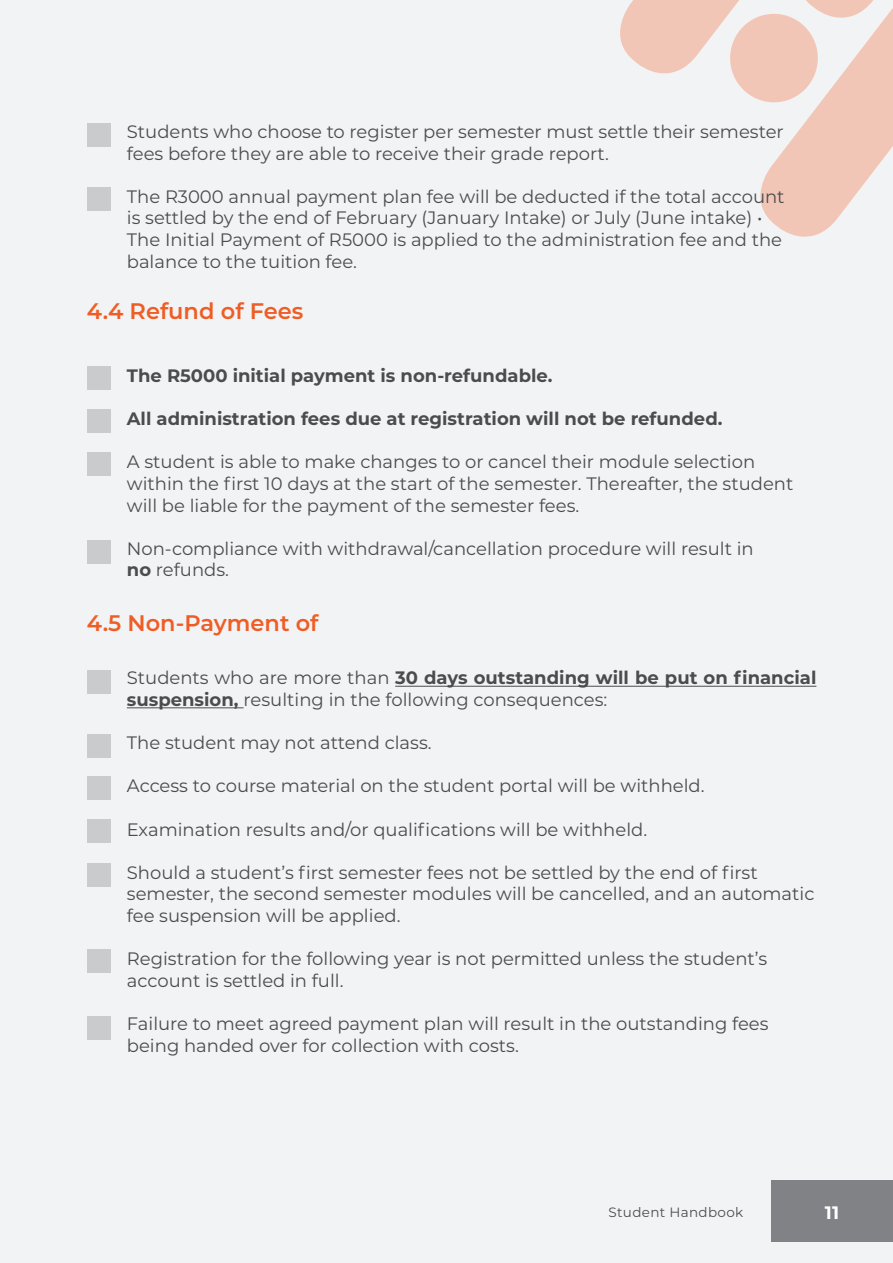
<style>
.page{position:relative;width:893px;height:1263px;background:#f2f3f4}
.page>*{position:absolute;margin:0;border:0;box-sizing:border-box;transform-origin:0 0}
.t1{font:600 22.5px "Montserrat";color:#ef5d25}
.t2{font:18px/21.6px "Montserrat";color:#4b4c4d}
.t3{font:700 18px "Montserrat";color:#4b4c4d}
.t4{font:700 18px "Montserrat";color:#fff}
.t5{font:13.5px "Montserrat";letter-spacing:.025em;color:#4b4c4d}
.s1{font-weight:700}
</style>
<div class="page">
<svg style="left:620px;top:0;width:273px;height:237px"></svg>
<div style="left:730px;top:14px;width:88px;height:88px;background:#f2c6b6;border-radius:50%"></div>
<div style="left:87px;top:123px;width:24px;height:24px;background:#cacbcc"></div>
<div style="left:87px;top:187px;width:24px;height:24px;background:#cacbcc"></div>
<div style="left:87px;top:366px;width:24px;height:24px;background:#cacbcc"></div>
<div style="left:87px;top:409px;width:24px;height:24px;background:#cacbcc"></div>
<div style="left:87px;top:949px;width:24px;height:24px;background:#cacbcc"></div>
<div style="left:87px;top:863px;width:24px;height:24px;background:#cacbcc"></div>
<div style="left:87px;top:1016px;width:24px;height:24px;background:#cacbcc"></div>
<div style="left:87px;top:452px;width:24px;height:23px;background:#cacbcc"></div>
<div style="left:87px;top:540px;width:24px;height:24px;background:#cacbcc"></div>
<div style="left:87px;top:670px;width:24px;height:24px;background:#cacbcc"></div>
<div style="left:87px;top:734px;width:24px;height:24px;background:#cacbcc"></div>
<div style="left:87px;top:776px;width:24px;height:24px;background:#cacbcc"></div>
<div style="left:87px;top:819px;width:24px;height:24px;background:#cacbcc"></div>
<hr style="left:395px;top:686px;width:421px;height:1px;background:#4b4c4d">
<hr style="left:127px;top:707px;width:117px;height:1px;background:#4b4c4d">
<div style="left:771px;top:1180px;width:122px;height:61px;background:#808285"></div>
<p class="t2" style="left:127px;top:120px;width:658px">Students who choose to register per semester must settle their semester fees before they are able to receive their grade report.</p>
<p class="t2" style="left:127px;top:185px;width:659px">The R3000 annual payment plan fee will be deducted if the total account is settled by the end of February (January Intake) or July (June intake) • The Initial Payment of R5000 is applied to the administration fee and the balance to the tuition fee.</p>
<p class="t1" style="left:87px;top:295px;width:218px">4.4 Refund of Fees</p>
<p class="t3" style="left:127px;top:363px;width:427px">The R5000 initial payment is non-refundable.</p>
<p class="t3" style="left:127px;top:406px;width:597px">All administration fees due at registration will not be refunded.</p>
<p class="t2" style="left:127px;top:451px;width:668px">A student is able to make changes to or cancel their module selection within the first 10 days at the start of the semester. Thereafter, the student will be liable for the payment of the semester fees.</p>
<p class="t2" style="left:127px;top:537px;width:628px">Non-compliance with withdrawal/cancellation procedure will result in</p>
<p class="t2" style="left:127px;top:559px;width:104px"><span class="s1">no</span> refunds.</p>
<p class="t1" style="left:87px;top:607px;width:233px">4.5 Non-Payment of</p>
<p class="t2" style="left:127px;top:667px;width:691px">Students who are more than <span class="s1">30 days outstanding will be put on financial suspension,</span> resulting in the following consequences:</p>
<p class="t2" style="left:127px;top:731px;width:306px">The student may not attend class.</p>
<p class="t2" style="left:127px;top:775px;width:579px">Access to course material on the student portal will be withheld.</p>
<p class="t2" style="left:127px;top:818px;width:522px">Examination results and/or qualifications will be withheld.</p>
<p class="t2" style="left:127px;top:861px;width:689px">Should a student’s first semester fees not be settled by the end of first semester, the second semester modules will be cancelled, and an automatic fee suspension will be applied.</p>
<p class="t2" style="left:127px;top:947px;width:642px">Registration for the following year is not permitted unless the student’s account is settled in full.</p>
<p class="t2" style="left:127px;top:1012px;width:643px">Failure to meet agreed payment plan will result in the outstanding fees being handed over for collection with costs.</p>
<p class="t5" style="left:608px;top:1203px;width:136px">Student Handbook</p>
<p class="t4" style="left:825px;top:1200px;width:16px">11</p>
</div>
